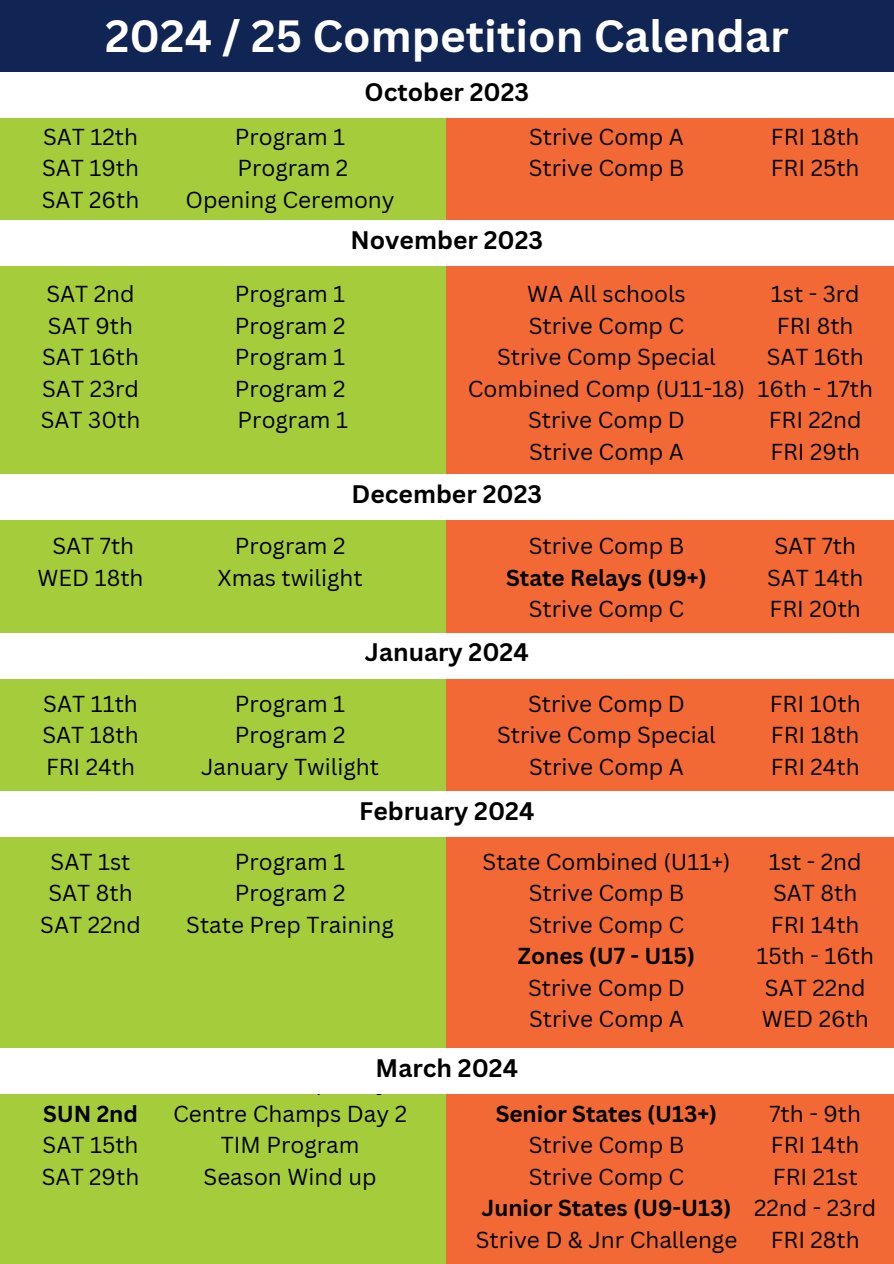
<style>
.page{position:relative;width:894px;height:1264px;background:#fff}
.page>*{position:absolute;margin:0;border:0;box-sizing:border-box;transform-origin:0 0}
.t1{font:700 43.95px "Canva Sans";color:#fff}
.t2{font:700 24.75px "Canva Sans";color:#000}
.t3{font:22.5px "Canva Sans";color:#000}
.t4{font:700 22.5px "Canva Sans";color:#000}
</style>
<div class="page">
<div style="left:0;top:0;width:446px;height:1263px;background:#a5cd3b"></div>
<div style="left:446px;top:0;width:447px;height:1263px;background:#f26935"></div>
<div style="left:0;top:0;width:893px;height:73px;background:#102553"></div>
<div style="left:0;top:72px;width:893px;height:46px;background:#fff"></div>
<div style="left:0;top:220px;width:893px;height:46px;background:#fff"></div>
<div style="left:0;top:474px;width:893px;height:46px;background:#fff"></div>
<div style="left:0;top:633px;width:893px;height:45px;background:#fff"></div>
<div style="left:0;top:791px;width:893px;height:46px;background:#fff"></div>
<div style="left:0;top:1048px;width:893px;height:46px;background:#fff"></div>
<h1 class="t1" style="left:105px;top:5px;width:684px">2024 / 25 Competition Calendar</h1>
<p class="t2" style="left:364px;top:74px;width:166px">October 2023</p>
<p class="t3" style="left:235px;top:121px;width:112px">Program 1</p>
<p class="t3" style="left:237px;top:152px;width:112px">Program 2</p>
<p class="t3" style="left:185px;top:184px;width:210px">Opening Ceremony</p>
<p class="t3" style="left:43px;top:121px;width:96px">SAT 12th</p>
<p class="t3" style="left:42px;top:152px;width:99px">SAT 19th</p>
<p class="t3" style="left:42px;top:184px;width:99px">SAT 26th</p>
<p class="t3" style="left:529px;top:121px;width:156px">Strive Comp A</p>
<p class="t3" style="left:528px;top:152px;width:157px">Strive Comp B</p>
<p class="t3" style="left:770px;top:121px;width:90px">FRI 18th</p>
<p class="t3" style="left:770px;top:152px;width:90px">FRI 25th</p>
<p class="t3" style="left:46px;top:278px;width:90px">SAT 2nd</p>
<p class="t3" style="left:48px;top:310px;width:87px">SAT 9th</p>
<p class="t3" style="left:42px;top:341px;width:99px">SAT 16th</p>
<p class="t3" style="left:42px;top:373px;width:98px">SAT 23rd</p>
<p class="t3" style="left:41px;top:404px;width:101px">SAT 30th</p>
<p class="t3" style="left:52px;top:530px;width:83px">SAT 7th</p>
<p class="t3" style="left:38px;top:562px;width:107px">WED 18th</p>
<p class="t3" style="left:43px;top:688px;width:96px">SAT 11th</p>
<p class="t3" style="left:42px;top:719px;width:98px">SAT 18th</p>
<p class="t3" style="left:46px;top:751px;width:90px">FRI 24th</p>
<p class="t3" style="left:51px;top:845px;width:81px">SAT 1st</p>
<p class="t3" style="left:48px;top:877px;width:86px">SAT 8th</p>
<p class="t3" style="left:40px;top:908px;width:102px">SAT 22nd</p>
<p class="t4" style="left:43px;top:1097px;width:96px">SUN 2nd</p>
<p class="t3" style="left:43px;top:1129px;width:97px">SAT 15th</p>
<p class="t3" style="left:42px;top:1160px;width:99px">SAT 29th</p>
<h2 class="t2" style="left:350px;top:222px;width:194px">November 2023</h2>
<p class="t3" style="left:235px;top:278px;width:112px">Program 1</p>
<p class="t3" style="left:235px;top:310px;width:112px">Program 2</p>
<p class="t3" style="left:235px;top:341px;width:112px">Program 1</p>
<p class="t3" style="left:235px;top:373px;width:112px">Program 2</p>
<p class="t3" style="left:237px;top:404px;width:112px">Program 1</p>
<p class="t3" style="left:527px;top:278px;width:160px">WA All schools</p>
<p class="t3" style="left:528px;top:310px;width:157px">Strive Comp C</p>
<p class="t3" style="left:497px;top:341px;width:220px">Strive Comp Special</p>
<p class="t3" style="left:468px;top:373px;width:278px">Combined Comp (U11-18)</p>
<p class="t3" style="left:528px;top:404px;width:158px">Strive Comp D</p>
<p class="t3" style="left:529px;top:436px;width:156px">Strive Comp A</p>
<h2 class="t2" style="left:351px;top:476px;width:192px">December 2023</h2>
<p class="t3" style="left:770px;top:278px;width:90px">1st - 3rd</p>
<p class="t3" style="left:776px;top:310px;width:78px">FRI 8th</p>
<p class="t3" style="left:766px;top:341px;width:99px">SAT 16th</p>
<p class="t3" style="left:757px;top:373px;width:117px">16th - 17th</p>
<p class="t3" style="left:768px;top:404px;width:94px">FRI 22nd</p>
<p class="t3" style="left:770px;top:436px;width:91px">FRI 29th</p>
<p class="t3" style="left:235px;top:530px;width:112px">Program 2</p>
<p class="t3" style="left:217px;top:562px;width:147px">Xmas twilight</p>
<p class="t3" style="left:528px;top:530px;width:157px">Strive Comp B</p>
<p class="t4" style="left:506px;top:562px;width:202px">State Relays (U9+)</p>
<p class="t3" style="left:528px;top:593px;width:157px">Strive Comp C</p>
<h2 class="t2" style="left:365px;top:635px;width:165px">January 2024</h2>
<p class="t3" style="left:235px;top:688px;width:112px">Program 1</p>
<p class="t3" style="left:235px;top:719px;width:112px">Program 2</p>
<p class="t3" style="left:201px;top:751px;width:179px">January Twilight</p>
<p class="t3" style="left:528px;top:688px;width:158px">Strive Comp D</p>
<p class="t3" style="left:497px;top:719px;width:220px">Strive Comp Special</p>
<p class="t3" style="left:529px;top:751px;width:156px">Strive Comp A</p>
<h2 class="t2" style="left:359px;top:793px;width:177px">February 2024</h2>
<p class="t3" style="left:235px;top:845px;width:112px">Program 1</p>
<p class="t3" style="left:235px;top:877px;width:112px">Program 2</p>
<p class="t3" style="left:186px;top:908px;width:209px">State Prep Training</p>
<p class="t3" style="left:482px;top:845px;width:249px">State Combined (U11+)</p>
<p class="t3" style="left:528px;top:877px;width:157px">Strive Comp B</p>
<p class="t3" style="left:528px;top:908px;width:157px">Strive Comp C</p>
<p class="t4" style="left:518px;top:940px;width:178px">Zones (U7 - U15)</p>
<p class="t3" style="left:528px;top:971px;width:158px">Strive Comp D</p>
<p class="t3" style="left:529px;top:1003px;width:156px">Strive Comp A</p>
<h2 class="t2" style="left:375px;top:1050px;width:144px">March 2024</h2>
<p class="t3" style="left:173px;top:1097px;width:235px">Centre Champs Day 2</p>
<p class="t3" style="left:221px;top:1129px;width:140px">TIM Program</p>
<p class="t3" style="left:203px;top:1160px;width:174px">Season Wind up</p>
<p class="t4" style="left:495px;top:1097px;width:223px">Senior States (U13+)</p>
<p class="t3" style="left:528px;top:1129px;width:157px">Strive Comp B</p>
<p class="t3" style="left:528px;top:1160px;width:157px">Strive Comp C</p>
<p class="t4" style="left:481px;top:1192px;width:251px">Junior States (U9-U13)</p>
<p class="t3" style="left:475px;top:1223px;width:263px">Strive D &amp; Jnr Challenge</p>
<p class="t3" style="left:774px;top:530px;width:83px">SAT 7th</p>
<p class="t3" style="left:766px;top:562px;width:98px">SAT 14th</p>
<p class="t3" style="left:769px;top:593px;width:93px">FRI 20th</p>
<p class="t3" style="left:769px;top:688px;width:92px">FRI 10th</p>
<p class="t3" style="left:770px;top:719px;width:90px">FRI 18th</p>
<p class="t3" style="left:770px;top:751px;width:90px">FRI 24th</p>
<p class="t3" style="left:768px;top:845px;width:94px">1st - 2nd</p>
<p class="t3" style="left:772px;top:877px;width:86px">SAT 8th</p>
<p class="t3" style="left:770px;top:908px;width:90px">FRI 14th</p>
<p class="t3" style="left:756px;top:940px;width:119px">15th - 16th</p>
<p class="t3" style="left:764px;top:971px;width:102px">SAT 22nd</p>
<p class="t3" style="left:761px;top:1003px;width:109px">WED 26th</p>
<p class="t3" style="left:769px;top:1097px;width:93px">7th - 9th</p>
<p class="t3" style="left:770px;top:1129px;width:90px">FRI 14th</p>
<p class="t3" style="left:772px;top:1160px;width:86px">FRI 21st</p>
<p class="t3" style="left:754px;top:1192px;width:123px">22nd - 23rd</p>
<h2 class="t3" style="left:770px;top:1223px;width:90px">FRI 28th</h2>
</div>
